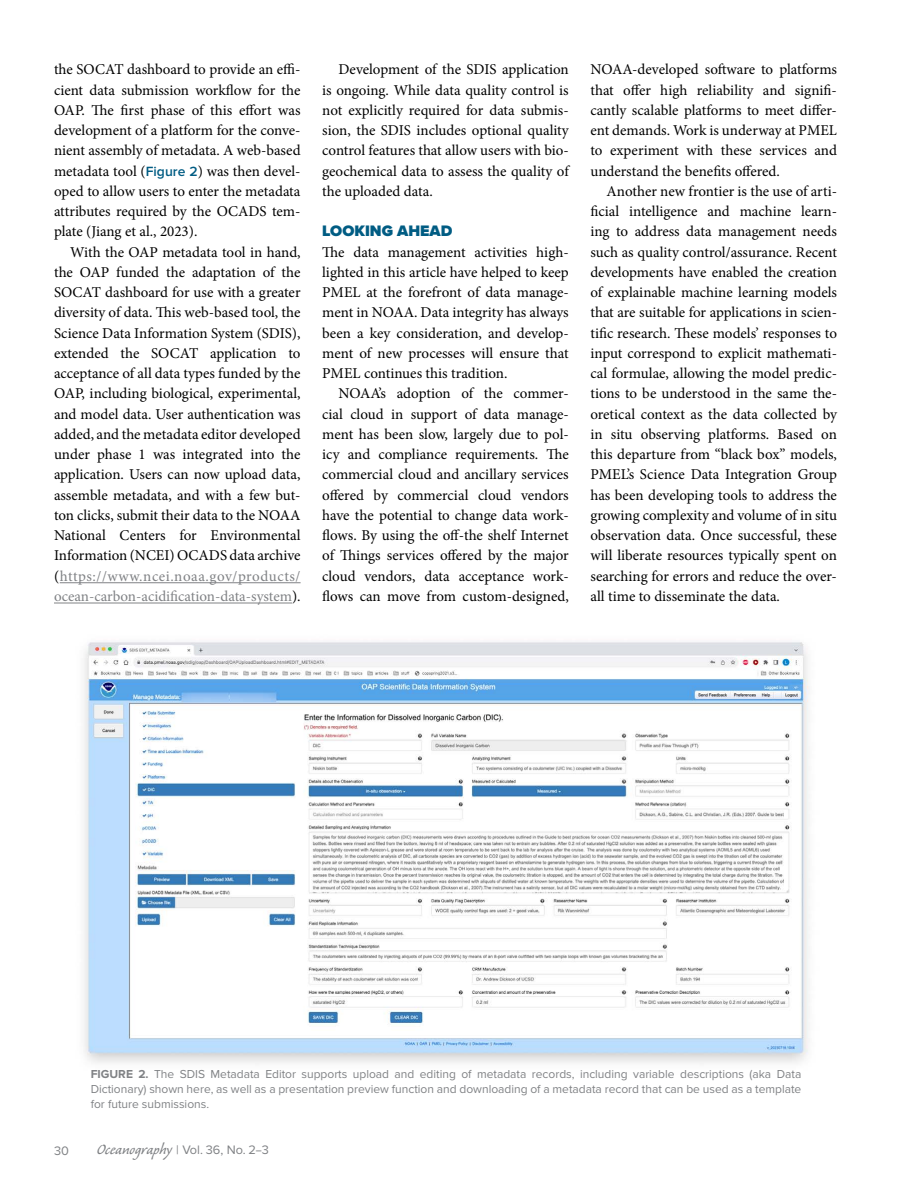
<style>
.page{position:relative;width:918px;height:1188px;background:#fff}
.page>*{position:absolute;margin:0;border:0;box-sizing:border-box;transform-origin:0 0}
.t1{font:900 15.75px "Proxima Nova";color:#005c83}
.t2{font:15px/20.2px "Minion Pro";color:#000;text-align:justify}
.t3{font:12.75px "Proxima Nova";color:#808285}
.t4{font:12px/15px "Proxima Nova";color:#808285;text-align:justify}
.s1{font-family:"Proxima Nova";font-weight:600;font-size:13.8px;color:#005c83}
.s2{color:#808285}
.s3{font-weight:700}
.s4{font-family:"Caliban Std";font-size:18.75px}
</style>
<div class="page">
<hr style="left:60px;top:582px;width:241px;height:1px;background:#808285">
<hr style="left:54px;top:603px;width:238px;height:1px;background:#808285">
<img style="left:84px;top:642px;width:725px;height:422px">
<p class="t2" style="left:54px;top:59px;width:248px">the SOCAT dashboard to provide an effi&shy;cient data submission workflow for the OAP. The first phase of this effort was development of a platform for the conve&shy;nient assembly of metadata. A web-based metadata tool (<span class="s1">Figure 2</span>) was then devel&shy;oped to allow users to enter the metadata attributes required by the OCADS tem&shy;plate (Jiang et al., 2023).</p>
<p class="t2" style="left:54px;top:242px;width:248px;text-indent:16px">With the OAP metadata tool in hand, the OAP funded the adaptation of the SOCAT dashboard for use with a greater diversity of data. This web-based tool, the Science Data Information System (SDIS), extended the SOCAT application to acceptance of all data types funded by the OAP, including biological, experimental, and model data. User authentication was added, and the metadata editor developed under phase 1 was integrated into the application. Users can now upload data, assemble metadata, and with a few but&shy;ton clicks, submit their data to the NOAA National Centers for Environmental Information (NCEI) OCADS data archive (<span class="s2">https://www.ncei.noaa.gov/products/ ocean-carbon-acidification-data-system</span>).</p>
<p class="t2" style="left:322px;top:59px;width:248px;text-indent:16px">Development of the SDIS application is ongoing. While data quality control is not explicitly required for data submis&shy;sion, the SDIS includes optional quality control features that allow users with bio&shy;geochemical data to assess the quality of the uploaded data.</p>
<p class="t1" style="left:322px;top:219px;width:132px">LOOKING AHEAD</p>
<p class="t2" style="left:322px;top:242px;width:248px">The data management activities high&shy;lighted in this article have helped to keep PMEL at the forefront of data manage&shy;ment in NOAA. Data integrity has always been a key consideration, and develop&shy;ment of new processes will ensure that PMEL continues this tradition.</p>
<p class="t2" style="left:322px;top:383px;width:248px;text-indent:16px">NOAA’s adoption of the commer&shy;cial cloud in support of data manage&shy;ment has been slow, largely due to pol&shy;icy and compliance requirements. The commercial cloud and ancillary services offered by commercial cloud vendors have the potential to change data work&shy;flows. By using the off-the shelf Internet of Things services offered by the major cloud vendors, data acceptance work&shy;flows can move from custom-designed,</p>
<p class="t2" style="left:590px;top:59px;width:248px">NOAA-developed software to platforms that offer high reliability and signifi&shy;cantly scalable platforms to meet differ&shy;ent demands. Work is underway at PMEL to experiment with these services and understand the benefits offered.</p>
<p class="t2" style="left:590px;top:181px;width:248px;text-indent:16px">Another new frontier is the use of arti&shy;ficial intelligence and machine learn&shy;ing to address data management needs such as quality control/assurance. Recent developments have enabled the creation of explainable machine learning models that are suitable for applications in scien&shy;tific research. These models’ responses to input correspond to explicit mathemati&shy;cal formulae, allowing the model predic&shy;tions to be understood in the same the&shy;oretical context as the data collected by in situ observing platforms. Based on this departure from “black box” models, PMEL’s Science Data Integration Group has been developing tools to address the growing complexity and volume of in situ observation data. Once successful, these will liberate resources typically spent on searching for errors and reduce the over&shy;all time to disseminate the data.</p>
<p class="t4" style="left:91px;top:1066px;width:712px"><span class="s3">FIGURE 2.</span> The SDIS Metadata Editor supports upload and editing of metadata records, including variable descriptions (aka Data Dictionary) shown here, as well as a presentation preview function and downloading of a metadata record that can be used as a template for future submissions.</p>
<p class="t3" style="left:54px;top:1143px;width:16px">30</p>
<p class="t3" style="left:97px;top:1143px;width:174px"><span class="s4">Oceanography</span> | Vol. 36, No. 2–3</p>
</div>
